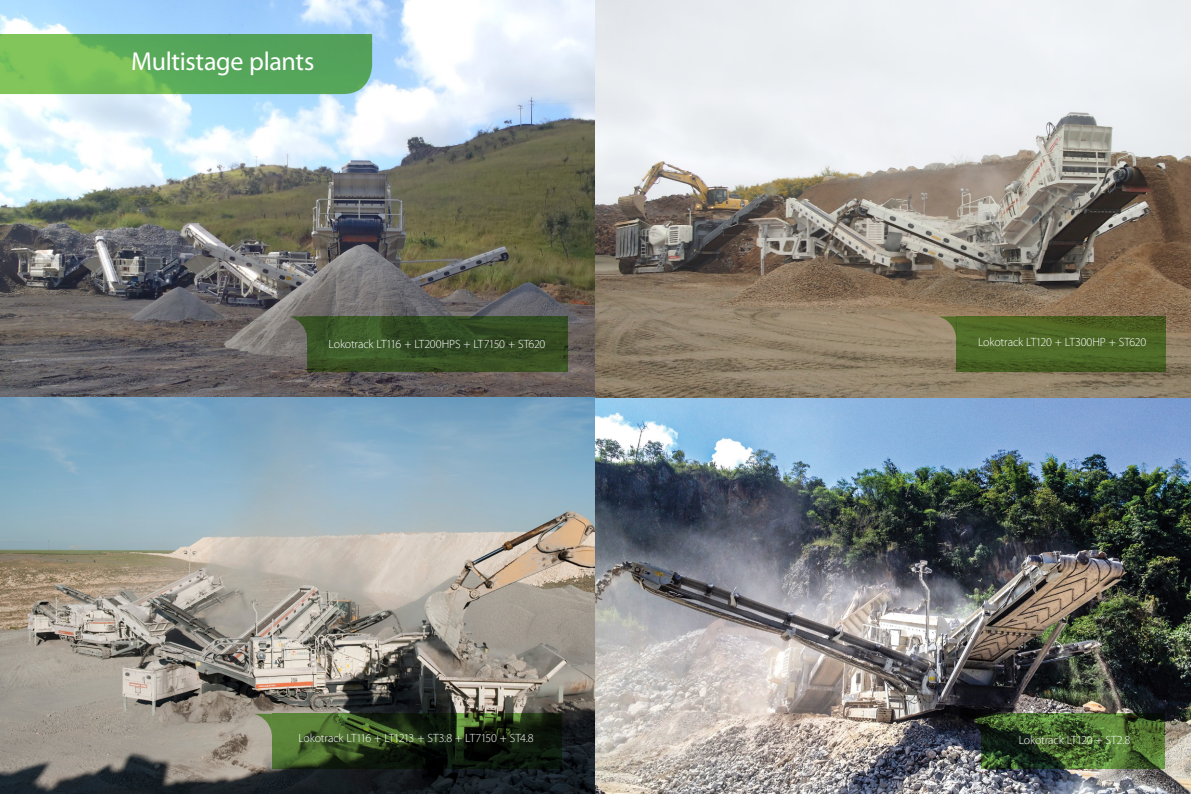
<style>
.page{position:relative;width:1191px;height:794px;background:#fff}
.page>*{position:absolute;margin:0;border:0;box-sizing:border-box;transform-origin:0 0}
.OK_Heading_26{font:26px "Myriad Pro";letter-spacing:-.015em;color:#fff}
.Image_nte{font:300 12px "Myriad Pro";letter-spacing:-.015em;color:#fff}
.OK_Quote_bright{font:300 12px "Myriad Pro";letter-spacing:-.015em;color:#fff}
</style>
<div class="page">
<img style="left:0;top:0;width:1191px;height:794px">
<svg style="left:0;top:34px;width:372px;height:60px"></svg>
<svg style="left:307px;top:316px;width:260px;height:55px;fill:#364e24"></svg>
<svg style="left:289px;top:316px;width:18px;height:23px"></svg>
<svg style="left:272px;top:714px;width:289px;height:55px"></svg>
<svg style="left:253px;top:714px;width:19px;height:23px"></svg>
<svg style="left:956px;top:316px;width:209px;height:55px;fill:#4d6726"></svg>
<svg style="left:938px;top:316px;width:18px;height:23px"></svg>
<svg style="left:981px;top:714px;width:184px;height:55px"></svg>
<svg style="left:963px;top:714px;width:18px;height:23px"></svg>
<p class="OK_Heading_26" style="left:131px;top:45px;width:184px">Multistage plants</p>
<p class="Image_nte" style="left:328px;top:338px;width:218px">Lokotrack LT116 + LT200HPS + LT7150 + ST620</p>
<p class="OK_Quote_bright" style="left:298px;top:731px;width:237px">Lokotrack LT116 + LT1213 + ST3.8 + LT7150 + ST4.8</p>
<p class="Image_nte" style="left:978px;top:335px;width:169px">Lokotrack LT120 + LT300HP + ST620</p>
<p class="Image_nte" style="left:1018px;top:733px;width:113px">Lokotrack LT120 + ST2.8</p>
</div>
